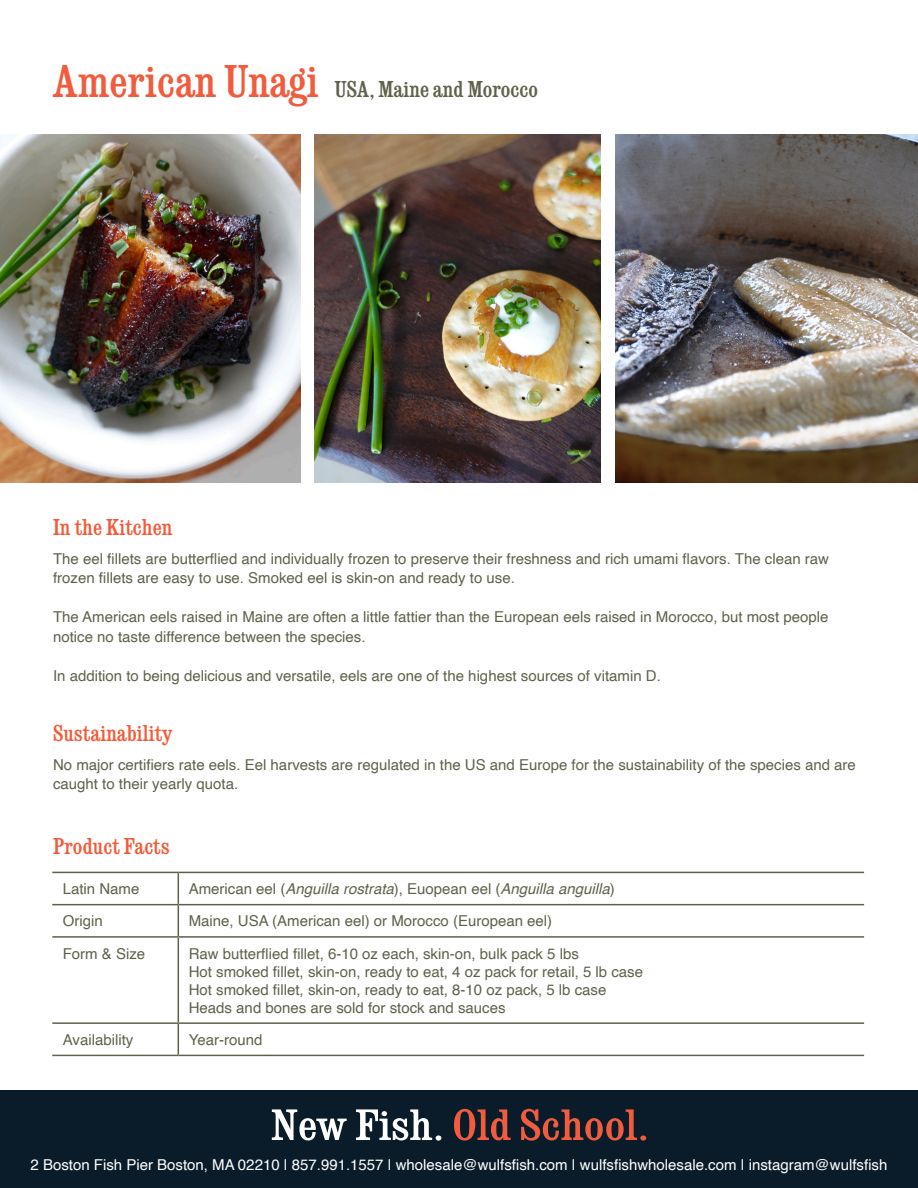
<style>
.page{position:relative;width:918px;height:1188px;background:#fff}
.page>*{position:absolute;margin:0;border:0;box-sizing:border-box;transform-origin:0 0}
.t1{font:45.9px "Consort RR Medium Condensed";color:#f05c3d;scale:1.11 1}
.franklin_gothic_chart{font:24px "Consort RR Medium Condensed";color:#f15c3a}
.intro{font:24px "Consort RR Medium Condensed";color:#60614b}
.franklin_gothic_chart-2{font:15px/19.5px "Helvetica";color:#60614b}
.body{font:15px/19.5px "Helvetica";color:#60614b}
.t2{font:15px "Helvetica";color:#fff}
.franklin_gothic_chart-3{font:italic 15px "Helvetica";color:#60614b}
.s1{font-size:48px;color:#f05c3d}
.s2{font-style:normal}
.s3{color:#fff}
</style>
<div class="page">
<hr style="left:52px;top:904px;width:126px;height:1px;background:#60614b">
<hr style="left:178px;top:904px;width:686px;height:1px;background:#60614b">
<hr style="left:52px;top:936px;width:126px;height:2px;background:#60614b">
<hr style="left:178px;top:936px;width:686px;height:2px;background:#60614b">
<hr style="left:52px;top:1022px;width:126px;height:2px;background:#60614b">
<hr style="left:178px;top:1022px;width:686px;height:2px;background:#60614b">
<hr style="left:52px;top:872px;width:126px;height:1px;background:#60614b">
<hr style="left:178px;top:872px;width:686px;height:1px;background:#60614b">
<hr style="left:178px;top:873px;width:1px;height:31px;background:#60614b">
<hr style="left:178px;top:905px;width:1px;height:31px;background:#60614b">
<hr style="left:178px;top:938px;width:1px;height:84px;background:#60614b">
<hr style="left:178px;top:1024px;width:1px;height:31px;background:#60614b">
<hr style="left:52px;top:1055px;width:126px;height:1px;background:#60614b">
<hr style="left:178px;top:1055px;width:686px;height:1px;background:#60614b">
<img style="left:0;top:134px;width:301px;height:348px">
<div style="left:0;top:1091px;width:918px;height:97px;background:#0a1c29"></div>
<img style="left:315px;top:134px;width:286px;height:348px">
<img style="left:615px;top:134px;width:303px;height:348px">
<p class="intro" style="left:53px;top:75px;width:487px"><span class="s1">American Unagi</span> USA, Maine and Morocco</p>
<p class="franklin_gothic_chart" style="left:53px;top:514px;width:121px">In the Kitchen</p>
<p class="franklin_gothic_chart-2" style="left:53px;top:549px;width:777px">The eel fillets are butterflied and individually frozen to preserve their freshness and rich umami flavors. The clean raw frozen fillets are easy to use. Smoked eel is skin-on and ready to use.</p>
<p class="franklin_gothic_chart-2" style="left:53px;top:608px;width:777px">The American eels raised in Maine are often a little fattier than the European eels raised in Morocco, but most people notice no taste difference between the species.</p>
<p class="franklin_gothic_chart-2" style="left:53px;top:666px;width:609px">In addition to being delicious and versatile, eels are one of the highest sources of vitamin D.</p>
<p class="franklin_gothic_chart" style="left:53px;top:720px;width:121px">Sustainability</p>
<p class="body" style="left:53px;top:755px;width:804px">No major certifiers rate eels. Eel harvests are regulated in the US and Europe for the sustainability of the species and are caught to their yearly quota.</p>
<p class="franklin_gothic_chart" style="left:53px;top:833px;width:118px">Product Facts</p>
<p class="franklin_gothic_chart-2" style="left:63px;top:880px;width:78px">Latin Name</p>
<p class="franklin_gothic_chart-3" style="left:189px;top:877px;width:428px"><span class="s2">American eel (</span>Anguilla rostrata<span class="s2">), Euopean eel (</span>Anguilla anguilla<span class="s2">)</span></p>
<p class="franklin_gothic_chart-2" style="left:63px;top:912px;width:42px">Origin</p>
<p class="franklin_gothic_chart-2" style="left:189px;top:912px;width:365px">Maine, USA (American eel) or Morocco (European eel)</p>
<p class="franklin_gothic_chart-2" style="left:63px;top:944px;width:84px">Form &amp; Size</p>
<p class="franklin_gothic_chart-2" style="left:189px;top:944px;width:392px">Raw butterflied fillet, 6-10 oz each, skin-on, bulk pack 5 lbs</p>
<p class="franklin_gothic_chart-2" style="left:189px;top:962px;width:456px">Hot smoked fillet, skin-on, ready to eat, 4 oz pack for retail, 5 lb case</p>
<p class="franklin_gothic_chart-2" style="left:189px;top:980px;width:419px">Hot smoked fillet, skin-on, ready to eat, 8-10 oz pack, 5 lb case</p>
<p class="franklin_gothic_chart-2" style="left:189px;top:998px;width:318px">Heads and bones are sold for stock and sauces</p>
<p class="franklin_gothic_chart-2" style="left:63px;top:1030px;width:72px">Availability</p>
<p class="franklin_gothic_chart-2" style="left:189px;top:1030px;width:75px">Year-round</p>
<h1 class="t1" style="left:271px;top:1099px;width:342px"><span class="s3">New Fish.</span> Old School.</h1>
<p class="t2" style="left:31px;top:1153px;width:858px">2 Boston Fish Pier Boston, MA 02210 | 857.991.1557 | wholesale@wulfsfish.com | wulfsfishwholesale.com | instagram@wulfsfish</p>
</div>
